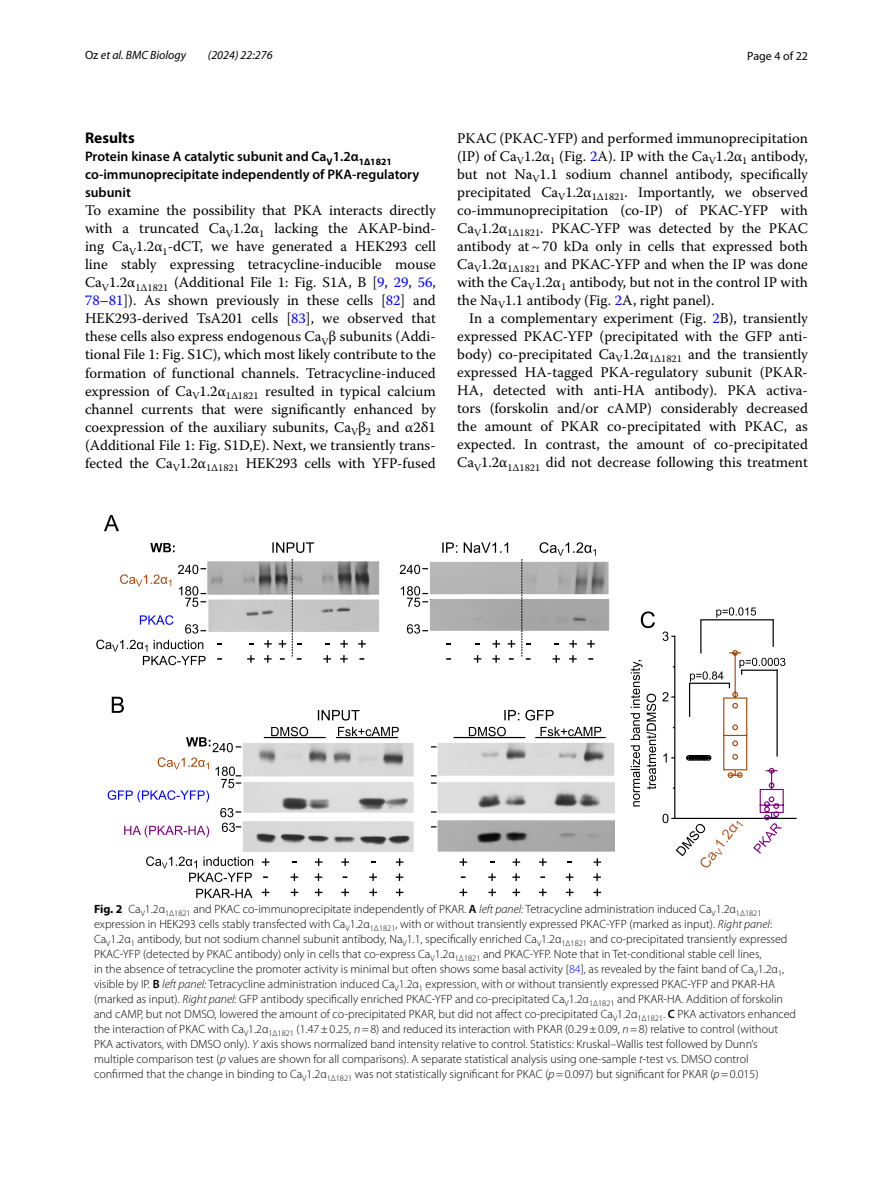
<style>
.page{position:relative;width:893px;height:1187px;background:#fff}
.page>*{position:absolute;margin:0;border:0;box-sizing:border-box;transform-origin:0 0}
.t1{font:700 15.45px "Myriad Pro";color:#000}
.t2{font:14.7px/18px "Warnock Pro";color:#000;text-align:justify}
.t3{font:600 13.8px/18px "Myriad Pro";color:#000}
.t4{font:300 12px/15px "Myriad Pro";color:#000}
.t5{font:italic 12px "Myriad Pro";color:#000}
.t6{font:12px "Myriad Pro";color:#000}
.s1{font-style:normal}
.s2{color:#00f}
.s3{font-weight:700}
.s4{font-weight:600}
.s5{font-style:italic}
</style>
<div class="page">
<img style="left:207px;top:562px;width:407px;height:289px">
<svg style="left:104px;top:515px;width:15px;height:16px"></svg>
<svg style="left:112px;top:696px;width:12px;height:16px"></svg>
<svg style="left:641px;top:611px;width:14px;height:17px"></svg>
<svg style="left:271px;top:726px;width:37px;height:10px"></svg>
<svg style="left:338px;top:726px;width:61px;height:10px"></svg>
<hr style="left:264px;top:737px;width:62px;height:1px;background:#000">
<hr style="left:336px;top:737px;width:62px;height:1px;background:#000">
<svg style="left:469px;top:726px;width:37px;height:10px"></svg>
<svg style="left:540px;top:726px;width:61px;height:10px"></svg>
<hr style="left:454px;top:737px;width:71px;height:1px;background:#000">
<hr style="left:535px;top:737px;width:71px;height:1px;background:#000">
<svg style="left:631px;top:660px;width:25px;height:146px"></svg>
<svg style="left:146px;top:856px;width:107px;height:26px"></svg>
<svg style="left:196px;top:888px;width:56px;height:9px"></svg>
<svg style="left:262px;top:858px;width:7px;height:7px"></svg>
<svg style="left:315px;top:858px;width:88px;height:7px"></svg>
<svg style="left:291px;top:873px;width:112px;height:7px"></svg>
<svg style="left:262px;top:888px;width:141px;height:8px"></svg>
<svg style="left:459px;top:858px;width:8px;height:7px"></svg>
<svg style="left:513px;top:858px;width:88px;height:7px"></svg>
<svg style="left:488px;top:873px;width:113px;height:7px"></svg>
<svg style="left:459px;top:888px;width:142px;height:8px"></svg>
<svg style="left:318px;top:709px;width:236px;height:11px"></svg>
<svg style="left:272px;top:542px;width:42px;height:11px"></svg>
<svg style="left:150px;top:543px;width:25px;height:9px"></svg>
<svg style="left:140px;top:615px;width:33px;height:9px"></svg>
<svg style="left:108px;top:737px;width:133px;height:100px"></svg>
<svg style="left:178px;top:564px;width:28px;height:10px"></svg>
<svg style="left:179px;top:586px;width:27px;height:21px"></svg>
<svg style="left:185px;top:624px;width:21px;height:9px"></svg>
<svg style="left:96px;top:639px;width:110px;height:26px"></svg>
<svg style="left:247px;top:559px;width:119px;height:103px"></svg>
<svg style="left:400px;top:564px;width:28px;height:10px"></svg>
<svg style="left:401px;top:586px;width:27px;height:21px"></svg>
<svg style="left:407px;top:624px;width:21px;height:9px"></svg>
<svg style="left:442px;top:542px;width:154px;height:120px"></svg>
<hr style="left:674px;top:817px;width:123px;height:2px;background:#000">
<svg style="left:662px;top:607px;width:123px;height:260px"></svg>
<svg style="left:120px;top:574px;width:51px;height:12px"></svg>
<p class="t5" style="left:85px;top:48px;width:103px"><span class="s1">Oz</span> et al. BMC Biology</p>
<p class="t5" style="left:208px;top:48px;width:66px">(2024) 22:276</p>
<p class="t6" style="left:747px;top:48px;width:62px">Page 4 of 22</p>
<p class="t1" style="left:85px;top:128px;width:51px">Results</p>
<p class="t3" style="left:85px;top:147px;width:336px">Protein kinase A catalytic subunit and Ca<sub>V</sub>1.2α<sub>1Δ1821 </sub>co‑immunoprecipitate independently of PKA‑regulatory subunit</p>
<p class="t2" style="left:85px;top:201px;width:352px">To examine the possibility that PKA interacts directly with a truncated Ca<sub>V</sub>1.2α<sub>1</sub> lacking the AKAP-bind&shy;ing Ca<sub>V</sub>1.2α<sub>1</sub>-dCT, we have generated a HEK293 cell line stably expressing tetracycline-inducible mouse Ca<sub>V</sub>1.2α<sub>1Δ1821</sub> (Additional File 1: Fig. S1A, B [<span class="s2">9</span>, <span class="s2">29</span>, <span class="s2">56</span>, <span class="s2">78</span>–<span class="s2">81</span>]). As shown previously in these cells [<span class="s2">82</span>] and HEK293-derived TsA201 cells [<span class="s2">83</span>], we observed that these cells also express endogenous Ca<sub>V</sub>β subunits (Addi&shy;tional File 1: Fig. S1C), which most likely contribute to the formation of functional channels. Tetracycline-induced expression of Ca<sub>V</sub>1.2α<sub>1Δ1821</sub> resulted in typical calcium channel currents that were significantly enhanced by coexpression of the auxiliary subunits, Ca<sub>V</sub>β<sub>2</sub> and α2δ1 (Additional File 1: Fig. S1D,E). Next, we transiently trans&shy;fected the Ca<sub>V</sub>1.2α<sub>1Δ1821</sub> HEK293 cells with YFP-fused</p>
<p class="t2" style="left:457px;top:128px;width:352px">PKAC (PKAC-YFP) and performed immunoprecipitation (IP) of Ca<sub>V</sub>1.2α<sub>1</sub> (Fig. <span class="s2">2</span>A). IP with the Ca<sub>V</sub>1.2α<sub>1</sub> antibody, but not Na<sub>V</sub>1.1 sodium channel antibody, specifically precipitated Ca<sub>V</sub>1.2α<sub>1Δ1821</sub>. Importantly, we observed co-immunoprecipitation (co-IP) of PKAC-YFP with Ca<sub>V</sub>1.2α<sub>1Δ1821</sub>. PKAC-YFP was detected by the PKAC antibody at~70 kDa only in cells that expressed both Ca<sub>V</sub>1.2α<sub>1Δ1821</sub> and PKAC-YFP and when the IP was done with the Ca<sub>V</sub>1.2α<sub>1</sub> antibody, but not in the control IP with the Na<sub>V</sub>1.1 antibody (Fig. <span class="s2">2</span>A, right panel).</p>
<p class="t2" style="left:457px;top:308px;width:352px;text-indent:12px">In a complementary experiment (Fig. <span class="s2">2</span>B), transiently expressed PKAC-YFP (precipitated with the GFP anti&shy;body) co-precipitated Ca<sub>V</sub>1.2α<sub>1Δ1821</sub> and the transiently expressed HA-tagged PKA-regulatory subunit (PKAR-HA, detected with anti-HA antibody). PKA activa&shy;tors (forskolin and/or cAMP) considerably decreased the amount of PKAR co-precipitated with PKAC, as expected. In contrast, the amount of co-precipitated Ca<sub>V</sub>1.2α<sub>1Δ1821</sub> did not decrease following this treatment</p>
<p class="t4" style="left:94px;top:901px;width:704px"><span class="s3">Fig. 2</span> Ca<sub>V</sub>1.2α<sub>1Δ1821</sub> and PKAC co-immunoprecipitate independently of PKAR. <span class="s4">A</span> <span class="s5">left panel:</span> Tetracycline administration induced Ca<sub>V</sub>1.2α<sub>1Δ1821 </sub>expression in HEK293 cells stably transfected with -Ca<sub>V</sub>1.2α<sub>1Δ1821</sub>, with or without transiently expressed PKAC-YFP (marked as input). <span class="s5">Right panel</span>:<br>Ca<sub>V</sub>1.2α<sub>1</sub> antibody, but not sodium channel subunit antibody, Na<sub>V</sub>1.1, specifically enriched Ca<sub>V</sub>1.2α<sub>1Δ1821</sub> and co-precipitated transiently expressed PKAC-YFP (detected by PKAC antibody) only in cells that co-express Ca<sub>V</sub>1.2α<sub>1Δ1821</sub> and PKAC-YFP. Note that in Tet-conditional stable cell lines,<br>in the absence of tetracycline the promoter activity is minimal but often shows some basal activity [<span class="s2">84</span>], as revealed by the faint band of -Ca<sub>V</sub>1.2α<sub>1</sub>, visible by IP. <span class="s4">B</span> <span class="s5">left panel:</span> Tetracycline administration induced Ca<sub>V</sub>1.2α<sub>1</sub> expression, with or without transiently expressed PKAC-YFP and PKAR-HA (marked as input). <span class="s5">Right panel</span>: GFP antibody specifically enriched PKAC-YFP and co-precipitated Ca<sub>V</sub>1.2α<sub>1Δ1821</sub> and PKAR-HA. Addition of forskolin and cAMP, but not DMSO, lowered the amount of co-precipitated PKAR, but did not affect co-precipitated Ca<sub>V</sub>1.2α<sub>1Δ1821</sub>. <span class="s4">C</span> PKA activators enhanced the interaction of PKAC with -Ca<sub>V</sub>1.2α<sub>1Δ1821</sub> (1.47±0.25, <span class="s5">n</span>=8) and reduced its interaction with PKAR (0.29±0.09, <span class="s5">n</span>=8) relative to control (without PKA activators, with DMSO only). <span class="s5">Y</span> axis shows normalized band intensity relative to control. Statistics: Kruskal–Wallis test followed by Dunn’s multiple comparison test (<span class="s5">p</span> values are shown for all comparisons). A separate statistical analysis using one-sample <span class="s5">t</span>-test vs. DMSO control confirmed that the change in binding to -Ca<sub>V</sub>1.2α<sub>1Δ1821</sub> was not statistically significant for PKAC (<span class="s5">p</span>=0.097) but significant for PKAR (<span class="s5">p</span>=0.015)</p>
</div>
